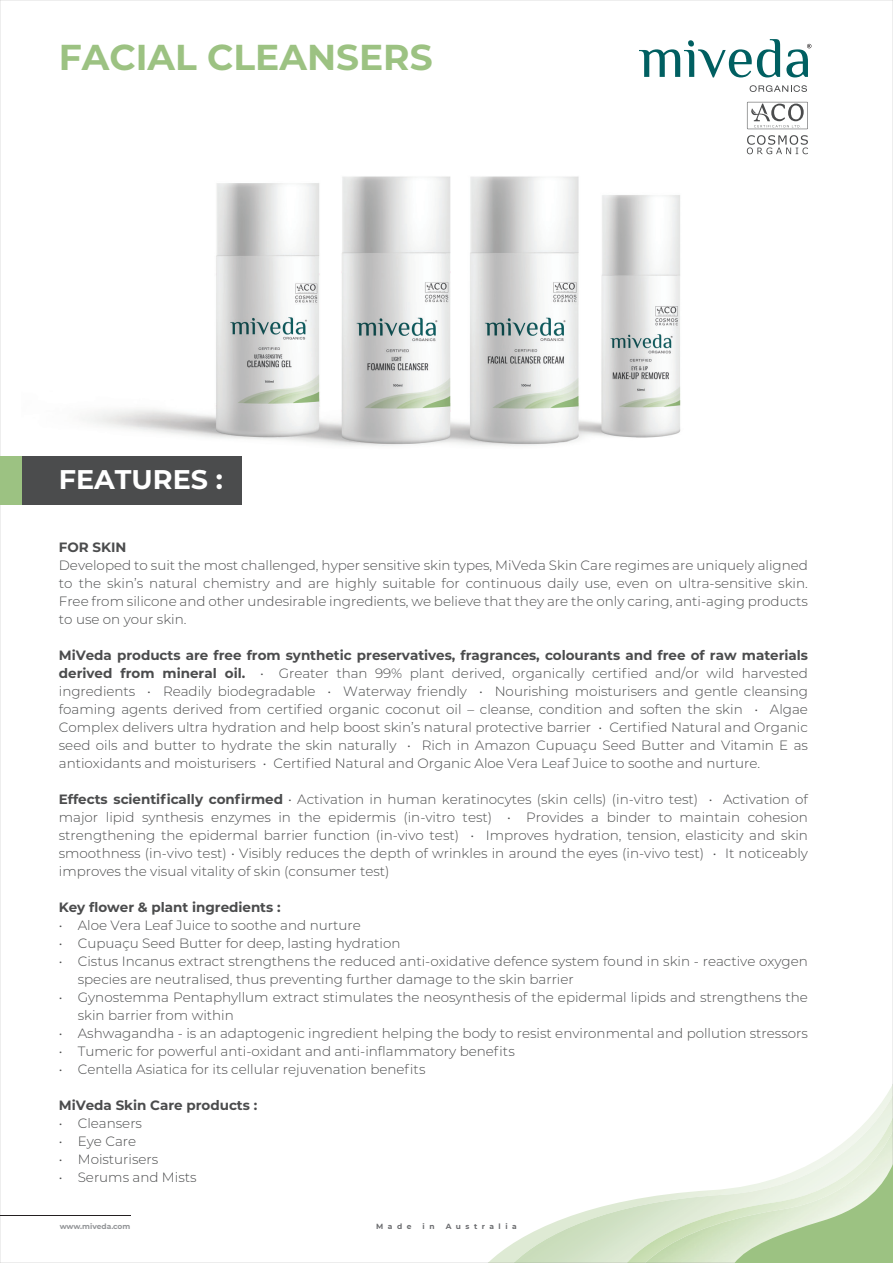
<style>
.page{position:relative;width:893px;height:1263px;background:#fff}
.page>*{position:absolute;margin:0;border:0;box-sizing:border-box;transform-origin:0 0}
.t1{font:700 36px "Montserrat";color:#9cc282}
.t2{font:700 27px "Montserrat";color:#fff}
.t3{font:300 13.5px/18px "Montserrat";color:#4b4c4d;text-align:justify}
.t4{font:700 13.5px "Montserrat";color:#4b4c4d}
.t5{font:700 7.5px "Montserrat";letter-spacing:.6em;color:#6c6d70}
.t6{font:700 7.5px "Montserrat";color:#939598}
.s1{font-weight:700}
</style>
<div class="page">
<img style="left:83px;top:52px;width:725px;height:425px">
<img style="left:488px;top:1084px;width:405px;height:179px">
<img style="left:514px;top:1095px;width:379px;height:168px">
<img style="left:627px;top:1117px;width:266px;height:146px">
<img style="left:645px;top:1131px;width:248px;height:132px">
<svg style="left:734px;top:1164px;width:159px;height:99px;background:#c9ddb9"></svg>
<hr style="left:0;top:1215px;width:130px;height:1px;background:#231f20">
<div style="left:0;top:456px;width:241px;height:49px;background:#4b4c4d"></div>
<div style="left:0;top:456px;width:21px;height:49px;background:#9cc282"></div>
<svg style="left:747px;top:135px;width:61px;height:19px"></svg>
<svg style="left:747px;top:102px;width:61px;height:27px"></svg>
<svg style="left:750px;top:85px;width:57px;height:7px"></svg>
<svg style="left:639px;top:39px;width:141px;height:38px"></svg>
<svg style="left:786px;top:44px;width:25px;height:33px"></svg>
<h1 class="t1" style="left:59px;top:31px;width:375px">FACIAL CLEANSERS</h1>
<h2 class="t2" style="left:59px;top:460px;width:165px">FEATURES :</h2>
<p class="t4" style="left:59px;top:537px;width:69px">FOR SKIN</p>
<p class="t3" style="left:59px;top:555px;width:751px">Developed to suit the most challenged, hyper sensitive skin types, MiVeda Skin Care regimes are uniquely aligned to the skin’s natural chemistry and are highly suitable for continuous daily use, even on ultra-sensitive skin.<br>Free from silicone and other undesirable ingredients, we believe that they are the only caring, anti-aging products to use on your skin.</p>
<p class="t3" style="left:59px;top:645px;width:751px"><span class="s1">MiVeda products are free from synthetic preservatives, fragrances, colourants and free of raw materials derived from mineral oil.</span> • Greater than 99% plant derived, organically certified and/or wild harvested ingredients • Readily biodegradable • Waterway friendly • Nourishing moisturisers and gentle cleansing foaming agents derived from certified organic coconut oil – cleanse, condition and soften the skin • Algae Complex delivers ultra hydration and help boost skin’s natural protective barrier • Certified Natural and Organic seed oils and butter to hydrate the skin naturally • Rich in Amazon Cupuaçu Seed Butter and Vitamin E as antioxidants and moisturisers • Certified Natural and Organic Aloe Vera Leaf Juice to soothe and nurture.</p>
<p class="t3" style="left:59px;top:789px;width:751px"><span class="s1">Effects scientifically confirmed</span> • Activation in human keratinocytes (skin cells) (in-vitro test) • Activation of major lipid synthesis enzymes in the epidermis (in-vitro test) • Provides a binder to maintain cohesion strengthening the epidermal barrier function (in-vivo test) • Improves hydration, tension, elasticity and skin smoothness (in-vivo test) • Visibly reduces the depth of wrinkles in around the eyes (in-vivo test) • It noticeably improves the visual vitality of skin (consumer test)</p>
<p class="t4" style="left:59px;top:897px;width:223px">Key flower &amp; plant ingredients :</p>
<p class="t3" style="left:59px;top:915px;width:303px">• Aloe Vera Leaf Juice to soothe and nurture</p>
<p class="t3" style="left:59px;top:933px;width:343px">• Cupuaçu Seed Butter for deep, lasting hydration</p>
<p class="t3" style="left:78px;top:951px;width:732px;text-indent:-19px">• Cistus Incanus extract strengthens the reduced anti-oxidative defence system found in skin - reactive oxygen species are neutralised, thus preventing further damage to the skin barrier</p>
<p class="t3" style="left:78px;top:987px;width:732px;text-indent:-19px">• Gynostemma Pentaphyllum extract stimulates the neosynthesis of the epidermal lipids and strengthens the skin barrier from within</p>
<p class="t3" style="left:59px;top:1023px;width:750px">• Ashwagandha - is an adaptogenic ingredient helping the body to resist environmental and pollution stressors</p>
<p class="t3" style="left:59px;top:1041px;width:457px">• Tumeric for powerful anti-oxidant and anti-inflammatory benefits</p>
<p class="t3" style="left:59px;top:1059px;width:368px">• Centella Asiatica for its cellular rejuvenation benefits</p>
<p class="t4" style="left:59px;top:1095px;width:200px">MiVeda Skin Care products :</p>
<p class="t3" style="left:59px;top:1113px;width:85px">• Cleansers</p>
<p class="t3" style="left:59px;top:1131px;width:79px">• Eye Care</p>
<p class="t3" style="left:59px;top:1149px;width:101px">• Moisturisers</p>
<p class="t3" style="left:59px;top:1167px;width:139px">• Serums and Mists</p>
<p class="t6" style="left:60px;top:1220px;width:72px">www.miveda.com</p>
<p class="t5" style="left:376px;top:1220px;width:37px">Made</p>
<p class="t5" style="left:423px;top:1220px;width:13px">i n</p>
<p class="t5" style="left:446px;top:1220px;width:73px">Australia</p>
</div>
